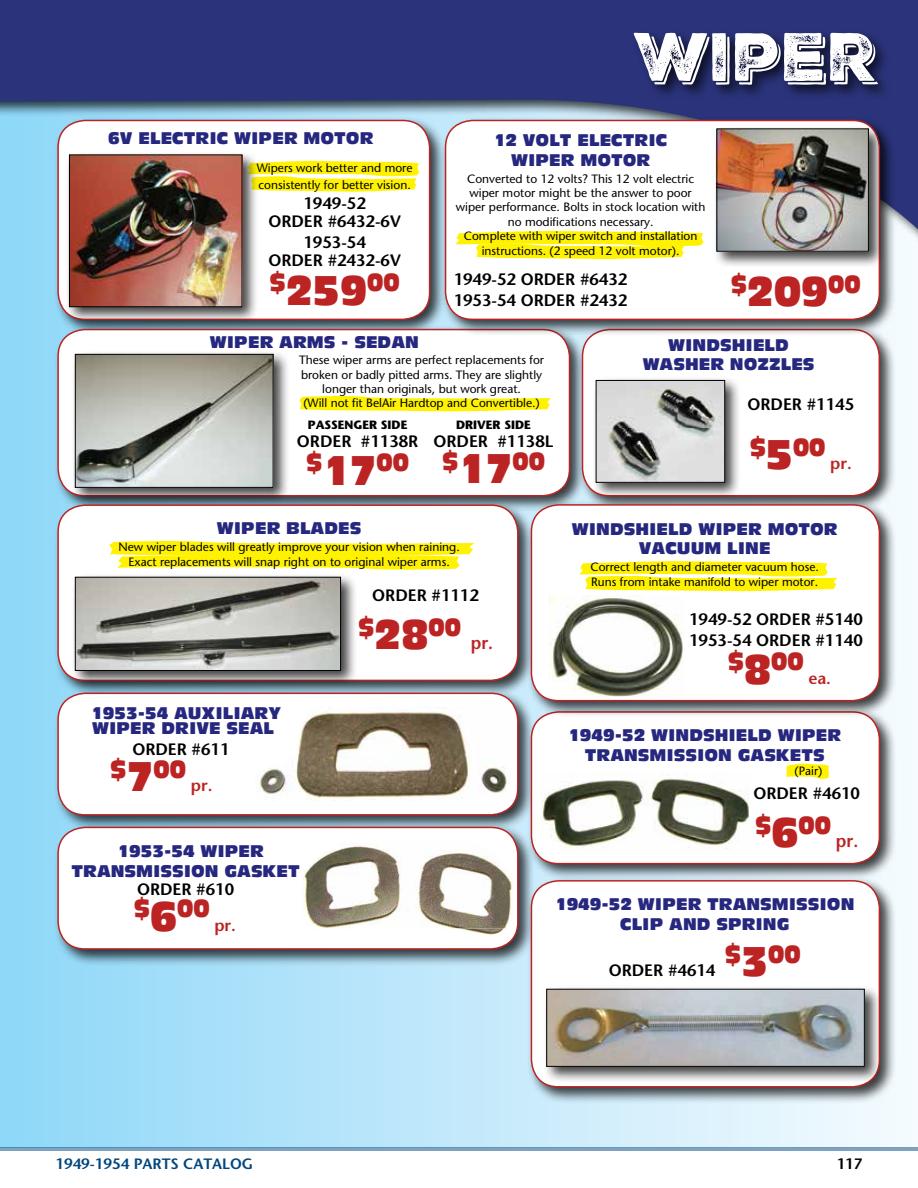
<style>
.page{position:relative;width:918px;height:1188px;background:#fff}
.page>*{position:absolute;margin:0;border:0;box-sizing:border-box;transform-origin:0 0}
.t1{font:66px "Nexa Rust Sans Black Shadow 2";color:#fff}
.t2{font:24.3px "Antique Olive Compact";color:#bc2424;scale:.95 1}
.t3{font:600 18px "Stone Sans";color:#bc2424;scale:.95 1}
.t4{font:16.5px/19.8px "Antique Olive Compact";color:#26277e;text-align:center}
.t5{font:600 16.5px/21px "Stone Sans";color:#000}
.t6{font:600 16.5px "Stone Sans";color:#bc2424}
.t7{font:600 15px "Stone Sans";color:#00467e}
.t8{font:600 15px "Stone Sans";color:#000}
.t9{font:12px/14.4px "Stone Sans";color:#000;text-align:center}
.t10{font:700 12px "Stone Sans";color:#000}
.s1{font-size:40.5px}
</style>
<div class="page">
<div style="left:0;top:68px;width:918px;height:1080px;background:linear-gradient(to right,#8fd7f8,#f6fbfe)"></div>
<svg style="left:0;top:0;width:918px;height:243px;background:#3b4b89"></svg>
<hr style="left:0;top:1148px;width:918px;height:1px;background:#00467e">
<hr style="left:0;top:1150px;width:918px;height:1px;background:#00467e">
<div style="left:631px;top:29px;width:262px;height:72px;background:#000;opacity:.75"></div>
<div style="left:54px;top:116px;width:393px;height:221px;background:#000;opacity:.75"></div>
<div style="left:58px;top:120px;width:372px;height:199px;background:#fff;border-radius:27px"></div>
<div style="left:57px;top:120px;width:373px;height:200px;border:2px solid #bc2424;border-radius:27px"></div>
<div style="left:54px;top:325px;width:533px;height:188px;background:#000;opacity:.75"></div>
<div style="left:58px;top:330px;width:512px;height:166px;background:#fff;border-radius:27px"></div>
<div style="left:57px;top:329px;width:513px;height:167px;border:2px solid #bc2424;border-radius:27px"></div>
<div style="left:578px;top:325px;width:318px;height:188px;background:#000;opacity:.75"></div>
<div style="left:583px;top:330px;width:296px;height:166px;background:#fff;border-radius:27px"></div>
<div style="left:582px;top:329px;width:298px;height:167px;border:2px solid #bc2424;border-radius:27px"></div>
<div style="left:54px;top:501px;width:481px;height:197px;background:#000;opacity:.75"></div>
<div style="left:58px;top:505px;width:460px;height:175px;background:#fff;border-radius:27px"></div>
<div style="left:57px;top:504px;width:462px;height:177px;border:2px solid #bc2424;border-radius:27px"></div>
<div style="left:54px;top:689px;width:481px;height:143px;background:#000;opacity:.75"></div>
<div style="left:58px;top:693px;width:460px;height:122px;background:#fff;border-radius:27px"></div>
<div style="left:57px;top:693px;width:462px;height:123px;border:2px solid #bc2424;border-radius:27px"></div>
<div style="left:54px;top:823px;width:481px;height:143px;background:#000;opacity:.75"></div>
<div style="left:58px;top:827px;width:460px;height:122px;background:#fff;border-radius:27px"></div>
<div style="left:57px;top:827px;width:462px;height:123px;border:2px solid #bc2424;border-radius:27px"></div>
<div style="left:527px;top:708px;width:370px;height:173px;background:#000;opacity:.75"></div>
<div style="left:531px;top:712px;width:348px;height:152px;background:#fff;border-radius:27px"></div>
<div style="left:531px;top:711px;width:349px;height:153px;border:2px solid #bc2424;border-radius:27px"></div>
<div style="left:527px;top:877px;width:370px;height:227px;background:#000;opacity:.75"></div>
<div style="left:531px;top:881px;width:348px;height:206px;background:#fff;border-radius:27px"></div>
<div style="left:531px;top:880px;width:349px;height:208px;border:2px solid #bc2424;border-radius:27px"></div>
<div style="left:527px;top:501px;width:370px;height:217px;background:#000;opacity:.75"></div>
<div style="left:531px;top:505px;width:348px;height:196px;background:#fff;border-radius:27px"></div>
<div style="left:531px;top:504px;width:349px;height:197px;border:2px solid #bc2424;border-radius:27px"></div>
<div style="left:441px;top:116px;width:456px;height:221px;background:#000;opacity:.75"></div>
<div style="left:446px;top:120px;width:433px;height:199px;background:#fff;border-radius:27px"></div>
<div style="left:445px;top:120px;width:435px;height:200px;border:2px solid #bc2424;border-radius:27px"></div>
<svg style="left:786px;top:763px;width:43px;height:16px"></svg>
<svg style="left:109px;top:541px;width:365px;height:29px;background:#fff42e"></svg>
<img style="left:541px;top:777px;width:208px;height:72px">
<div style="left:71px;top:573px;width:287px;height:114px;background:#000;opacity:.75"></div>
<img style="left:77px;top:579px;width:262px;height:90px">
<div style="left:75px;top:577px;width:266px;height:94px;border:1px solid #000"></div>
<svg style="left:541px;top:561px;width:296px;height:136px"></svg>
<img style="left:548px;top:595px;width:137px;height:102px">
<svg style="left:299px;top:396px;width:252px;height:16px"></svg>
<div style="left:71px;top:350px;width:219px;height:154px;background:#000;opacity:.75"></div>
<img style="left:77px;top:356px;width:194px;height:130px">
<div style="left:75px;top:354px;width:198px;height:134px;border:1px solid #000"></div>
<svg style="left:259px;top:160px;width:160px;height:32px"></svg>
<div style="left:65px;top:151px;width:194px;height:173px;background:#000;opacity:.75"></div>
<img style="left:71px;top:157px;width:169px;height:148px">
<div style="left:69px;top:155px;width:173px;height:152px;border:1px solid #000"></div>
<svg style="left:456px;top:231px;width:248px;height:29px"></svg>
<div style="left:713px;top:125px;width:172px;height:143px;background:#000;opacity:.75"></div>
<img style="left:719px;top:131px;width:148px;height:118px">
<img style="left:256px;top:707px;width:252px;height:94px">
<img style="left:303px;top:845px;width:210px;height:84px">
<img style="left:462px;top:929px;width:45px;height:15px">
<div style="left:592px;top:376px;width:150px;height:123px;background:#000;opacity:.75"></div>
<img style="left:598px;top:382px;width:125px;height:99px">
<div style="left:596px;top:380px;width:129px;height:103px;border:1px solid #000"></div>
<div style="left:543px;top:985px;width:338px;height:98px;background:#000;opacity:.75"></div>
<img style="left:549px;top:991px;width:314px;height:74px">
<div style="left:547px;top:989px;width:318px;height:78px;border:1px solid #000"></div>
<h3 class="t4" style="left:108px;top:128px;width:267px">6V ELECTRIC WIPER MOTOR</h3>
<p class="t9" style="left:257px;top:160px;width:157px;line-height:16.5px;text-align:left">Wipers work better and more consistently for better vision.</p>
<h3 class="t5" style="left:268px;top:194px;width:134px;line-height:18px;text-align:center">1949-52<br>ORDER #6432-6V</h3>
<h3 class="t5" style="left:268px;top:233px;width:134px;line-height:18px;text-align:center">1953-54<br>ORDER #2432-6V</h3>
<h2 class="t2" style="left:270px;top:268px;width:138px">$<span class="s1">259</span>00</h2>
<h1 class="t1" style="left:634px;top:12px;width:245px">Wiper</h1>
<h3 class="t4" style="left:494px;top:130px;width:175px">12 VOLT ELECTRIC<br>WIPER MOTOR</h3>
<p class="t9" style="left:456px;top:171px;width:251px">Converted to 12 volts? This 12 volt electric wiper motor might be the answer to poor wiper performance. Bolts in stock location with no modifications necessary.<br>Complete with wiper switch and installation instructions. (2 speed 12 volt motor).</p>
<h3 class="t5" style="left:454px;top:269px;width:175px">1949-52 ORDER #6432<br>1953-54 ORDER #2432</h3>
<h2 class="t2" style="left:731px;top:269px;width:138px">$<span class="s1">209</span>00</h2>
<h3 class="t4" style="left:210px;top:332px;width:210px">WIPER ARMS - SEDAN</h3>
<p class="t9" style="left:299px;top:353px;width:247px">These wiper arms are perfect replacements for broken or badly pitted arms. They are slightly longer than originals, but work great.<br>(Will not fit BelAir Hardtop and Convertible.)</p>
<p class="t10" style="left:308px;top:417px;width:101px">PASSENGER SIDE</p>
<h3 class="t5" style="left:297px;top:431px;width:123px">ORDER #1138R</h3>
<h2 class="t2" style="left:306px;top:448px;width:110px">$<span class="s1">17</span>00</h2>
<p class="t10" style="left:456px;top:417px;width:76px">DRIVER SIDE</p>
<h3 class="t5" style="left:434px;top:431px;width:121px">ORDER #1138L</h3>
<h2 class="t2" style="left:442px;top:446px;width:110px">$<span class="s1">17</span>00</h2>
<h3 class="t4" style="left:217px;top:519px;width:146px">WIPER BLADES</h3>
<p class="t9" style="left:119px;top:540px;width:343px">New wiper blades will greatly improve your vision when raining.<br>Exact replacements will snap right on to original wiper arms.</p>
<h3 class="t5" style="left:372px;top:585px;width:108px">ORDER #1112</h3>
<h2 class="t2" style="left:358px;top:612px;width:110px">$<span class="s1">28</span>00</h2>
<h3 class="t3" style="left:471px;top:632px;width:25px">pr.</h3>
<h3 class="t4" style="left:643px;top:335px;width:173px">WINDSHIELD<br>WASHER NOZZLES</h3>
<h3 class="t5" style="left:748px;top:393px;width:108px">ORDER #1145</h3>
<h2 class="t2" style="left:750px;top:432px;width:81px">$<span class="s1">5</span>00</h2>
<h3 class="t6" style="left:830px;top:453px;width:23px">pr.</h3>
<h3 class="t4" style="left:572px;top:519px;width:267px">WINDSHIELD WIPER MOTOR<br>VACUUM LINE</h3>
<p class="t9" style="left:591px;top:560px;width:230px;text-align:left">Correct length and diameter vacuum hose.<br>Runs from intake manifold to wiper motor.</p>
<h3 class="t5" style="left:689px;top:609px;width:175px">1949-52 ORDER #5140<br>1953-54 ORDER #1140</h3>
<h2 class="t2" style="left:728px;top:647px;width:81px">$<span class="s1">8</span>00</h2>
<h3 class="t6" style="left:808px;top:668px;width:24px">ea.</h3>
<h3 class="t4" style="left:91px;top:706px;width:191px;line-height:15px;text-align:left">1953-54 AUXILIARY<br>WIPER DRIVE SEAL</h3>
<h3 class="t5" style="left:132px;top:739px;width:99px">ORDER #611</h3>
<h2 class="t2" style="left:110px;top:754px;width:81px">$<span class="s1">7</span>00</h2>
<h3 class="t6" style="left:191px;top:775px;width:23px">pr.</h3>
<h3 class="t4" style="left:72px;top:841px;width:230px;text-align:left;text-indent:46px">1953-54 WIPER<br>TRANSMISSION GASKET</h3>
<h3 class="t5" style="left:137px;top:879px;width:99px">ORDER #610</h3>
<h2 class="t2" style="left:134px;top:894px;width:81px">$<span class="s1">6</span>00</h2>
<h3 class="t6" style="left:214px;top:915px;width:23px">pr.</h3>
<h3 class="t4" style="left:568px;top:725px;width:274px">1949-52 WINDSHIELD WIPER<br>TRANSMISSION GASKETS</h3>
<p class="t9" style="left:795px;top:764px;width:29px">(Pair)</p>
<h3 class="t5" style="left:753px;top:782px;width:108px">ORDER #4610</h3>
<h2 class="t2" style="left:755px;top:810px;width:81px">$<span class="s1">6</span>00</h2>
<h3 class="t3" style="left:836px;top:830px;width:25px">pr.</h3>
<h3 class="t4" style="left:555px;top:894px;width:301px">1949-52 WIPER TRANSMISSION<br>CLIP AND SPRING</h3>
<h3 class="t5" style="left:609px;top:960px;width:108px">ORDER #4614</h3>
<h2 class="t2" style="left:725px;top:939px;width:81px">$<span class="s1">3</span>00</h2>
<p class="t7" style="left:56px;top:1155px;width:199px">1949-1954 PARTS CATALOG</p>
<p class="t8" style="left:837px;top:1155px;width:27px">117</p>
</div>
